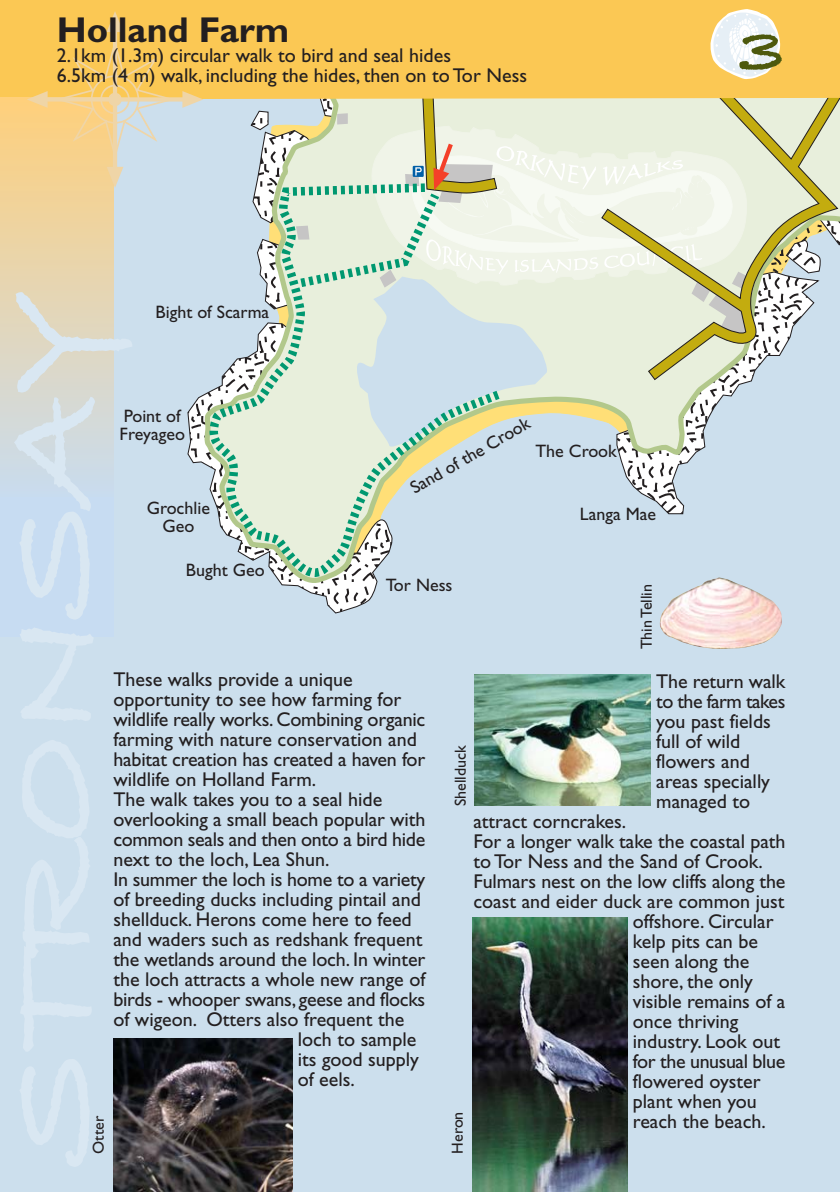
<style>
.page{position:relative;width:840px;height:1192px;background:#fff}
.page>*{position:absolute;margin:0;border:0;box-sizing:border-box;transform-origin:0 0}
.t1{font:700 36px "Gill Sans";color:#231f20}
.t2{font:20px/20px "Gill Sans";color:#231f20}
.t3{font:20px "Gill Sans";letter-spacing:-.02em;color:#231f20}
.t4{font:18px/18px "Gill Sans";color:#231f20;text-align:center}
.t5{font:16px "Gill Sans";color:#231f20}
</style>
<div class="page">
<div style="left:0;top:585px;width:840px;height:607px;background:#ccdfed"></div>
<svg style="left:187px;top:585px;width:207px;height:30px;background:#cddce7"></svg>
<div style="left:132px;top:380px;width:708px;height:205px;background:#ccdfed"></div>
<div style="left:113px;top:99px;width:126px;height:281px;background:#ccdfed"></div>
<svg style="left:204px;top:179px;width:306px;height:406px;background:#cddedb"></svg>
<div style="left:0;top:0;width:250px;height:99px;background:#fbc854"></div>
<div style="left:0;top:98px;width:113px;height:400px;background:linear-gradient(to bottom,#ffd07b,#cadcee)"></div>
<div style="left:0;top:497px;width:113px;height:139px;background:#c7dcf2"></div>
<svg style="left:19px;top:1059px;width:71px;height:108px;background:#d0e1ee"></svg>
<svg style="left:20px;top:740px;width:72px;height:312px;background:#cfe1ee"></svg>
<svg style="left:20px;top:628px;width:74px;height:93px;background:#d0e1ee"></svg>
<svg style="left:14px;top:292px;width:118px;height:328px"></svg>
<hr style="left:113px;top:31px;width:4px;height:137px;background:#efd5a7">
<svg style="left:107px;top:167px;width:16px;height:21px"></svg>
<svg style="left:27px;top:11px;width:176px;height:147px;background:#f1ce7f"></svg>
<div style="left:108px;top:93px;width:14px;height:13px;background:#efd5a7;border:2px solid #efd5a7;border-radius:50%"></div>
<img style="left:660px;top:577px;width:122px;height:72px">
<img style="left:472px;top:918px;width:155px;height:274px">
<img style="left:113px;top:1039px;width:179px;height:153px">
<img style="left:475px;top:675px;width:176px;height:131px">
<svg style="left:250px;top:0;width:590px;height:471px;background:#e1deba"></svg>
<h1 class="t1" style="left:3px;top:17px;width:288px"><sup>olland</sup>Holland Farm</h1>
<p class="t2" style="left:57px;top:47px;width:472px">2.1km (1.3m) circular walk to bird and seal hides<br>6.5km (4 m) walk, including the hides, then on to Tor Ness</p>
<p class="t4" style="left:156px;top:305px;width:115px">Bight of Scarma</p>
<p class="t4" style="left:120px;top:409px;width:67px;text-align:left">Point of<br>Freyageo</p>
<p class="t4" style="left:147px;top:501px;width:65px">Grochlie<br>Geo</p>
<p class="t4" style="left:408px;top:483px;width:137px;rotate:-30deg">Sand of the Crook</p>
<p class="t4" style="left:535px;top:444px;width:83px">The Crook</p>
<p class="t4" style="left:580px;top:507px;width:78px">Langa Mae</p>
<p class="t5" style="left:93px;top:1154px;width:39px;rotate:-90deg">Otter</p>
<p class="t4" style="left:186px;top:563px;width:80px">Bught Geo</p>
<p class="t4" style="left:386px;top:578px;width:68px">Tor Ness</p>
<p class="t5" style="left:641px;top:649px;width:67px;rotate:-90deg">Thin Tellin</p>
<p class="t2" style="left:113px;top:671px;width:241px">These walks provide a unique</p>
<p class="t2" style="left:113px;top:691px;width:289px">opportunity to see how farming for</p>
<p class="t2" style="left:113px;top:711px;width:314px">wildlife really works. Combining organic</p>
<p class="t2" style="left:113px;top:731px;width:305px">farming with nature conservation and</p>
<p class="t2" style="left:113px;top:751px;width:314px">habitat creation has created a haven for</p>
<p class="t2" style="left:113px;top:771px;width:204px">wildlife on Holland Farm.</p>
<p class="t2" style="left:113px;top:791px;width:270px">The walk takes you to a seal hide</p>
<p class="t2" style="left:113px;top:811px;width:313px">overlooking a small beach popular with</p>
<p class="t2" style="left:113px;top:831px;width:313px">common seals and then onto a bird hide</p>
<p class="t2" style="left:113px;top:851px;width:217px">next to the loch, Lea Shun.</p>
<p class="t2" style="left:113px;top:871px;width:314px">In summer the loch is home to a variety</p>
<p class="t2" style="left:113px;top:891px;width:309px">of breeding ducks including pintail and</p>
<p class="t2" style="left:113px;top:911px;width:300px">shellduck. Herons come here to feed</p>
<p class="t2" style="left:113px;top:931px;width:311px">and waders such as redshank frequent</p>
<p class="t2" style="left:113px;top:951px;width:313px">the wetlands around the loch. In winter</p>
<p class="t2" style="left:113px;top:971px;width:314px">the loch attracts a whole new range of</p>
<p class="t2" style="left:113px;top:991px;width:313px">birds - whooper swans, geese and flocks</p>
<p class="t2" style="left:113px;top:1011px;width:292px">of wigeon. Otters also frequent the</p>
<p class="t2" style="left:298px;top:1031px;width:120px">loch to sample</p>
<p class="t2" style="left:298px;top:1051px;width:123px">its good supply</p>
<p class="t2" style="left:298px;top:1071px;width:59px">of eels.</p>
<p class="t2" style="left:656px;top:674px;width:131px">The return walk to the farm takes you past fields full of wild flowers and areas specially managed to</p>
<p class="t5" style="left:455px;top:806px;width:62px;rotate:-90deg">Shellduck</p>
<p class="t2" style="left:473px;top:814px;width:154px">attract corncrakes.</p>
<p class="t2" style="left:473px;top:834px;width:314px">For a longer walk take the coastal path</p>
<p class="t2" style="left:473px;top:854px;width:291px">to Tor Ness and the Sand of Crook.</p>
<p class="t2" style="left:473px;top:874px;width:314px">Fulmars nest on the low cliffs along the</p>
<p class="t2" style="left:473px;top:894px;width:313px">coast and eider duck are common just</p>
<p class="t2" style="left:633px;top:914px;width:142px">offshore. Circular</p>
<p class="t2" style="left:633px;top:934px;width:127px">kelp pits can be</p>
<p class="t2" style="left:633px;top:954px;width:118px">seen along the</p>
<p class="t2" style="left:633px;top:974px;width:121px">shore, the only</p>
<p class="t2" style="left:633px;top:994px;width:154px">visible remains of a</p>
<p class="t2" style="left:633px;top:1014px;width:107px">once thriving</p>
<p class="t2" style="left:633px;top:1034px;width:149px">industry. Look out</p>
<p class="t3" style="left:633px;top:1055px;width:154px">for the unusual blue</p>
<p class="t2" style="left:633px;top:1074px;width:129px">flowered oyster</p>
<p class="t2" style="left:633px;top:1094px;width:126px">plant when you</p>
<p class="t2" style="left:633px;top:1114px;width:135px">reach the beach.</p>
<p class="t5" style="left:452px;top:1154px;width:44px;rotate:-90deg">Heron</p>
</div>
